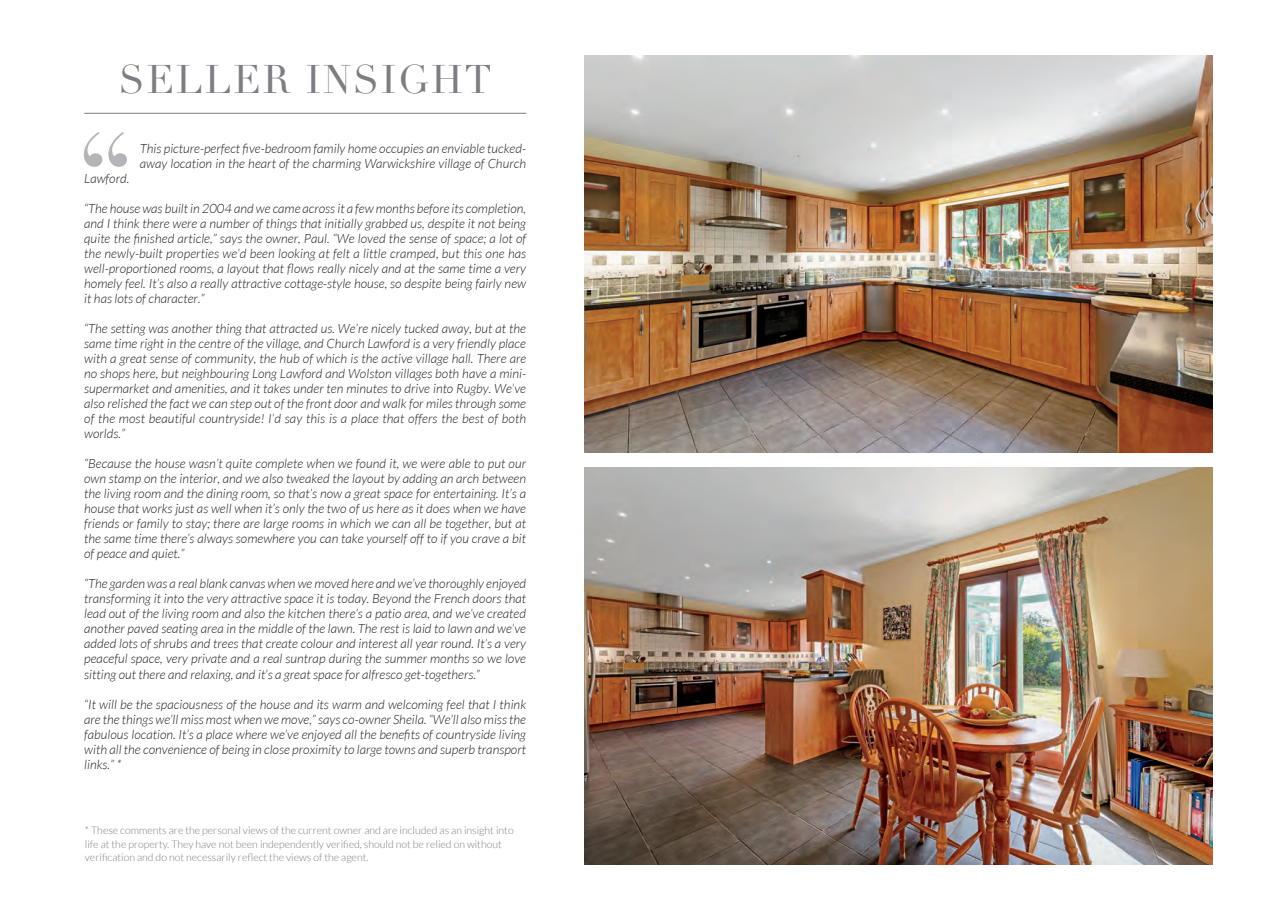
<style>
.page{position:relative;width:1274px;height:919px;background:#fff}
.page>*{position:absolute;margin:0;border:0;box-sizing:border-box;transform-origin:0 0}
.t1{font:39px "Didot";letter-spacing:.05em;color:#7c7e83}
.t2{font:italic 300 12.75px/15px "Lato";color:#231f20;text-align:justify}
.t3{font:300 10.5px/13.5px "Lato";color:#7c7e83}
</style>
<div class="page">
<img style="left:585px;top:55px;width:627px;height:397px">
<hr style="left:84px;top:113px;width:442px;height:1px;background:#7c7e83">
<svg style="left:84px;top:132px;width:43px;height:35px"></svg>
<img style="left:585px;top:467px;width:627px;height:396px">
<h1 class="t1" style="left:119px;top:56px;width:374px">SELLER INSIGHT</h1>
<p class="t2" style="left:140px;top:141px;width:388px">This picture-perfect five-bedroom family home occupies an enviable tucked&shy;away location in the heart of the charming Warwickshire village of Church</p>
<p class="t2" style="left:84px;top:171px;width:47px">Lawford.</p>
<p class="t2" style="left:84px;top:201px;width:443px">“The house was built in 2004 and we came across it a few months before its completion, and I think there were a number of things that initially grabbed us, despite it not being quite the finished article,” says the owner, Paul. “We loved the sense of space; a lot of the newly-built properties we’d been looking at felt a little cramped, but this one has well-proportioned rooms, a layout that flows really nicely and at the same time a very homely feel. It’s also a really attractive cottage-style house, so despite being fairly new it has lots of character.”</p>
<p class="t2" style="left:84px;top:321px;width:443px">“The setting was another thing that attracted us. We’re nicely tucked away, but at the same time right in the centre of the village, and Church Lawford is a very friendly place with a great sense of community, the hub of which is the active village hall. There are no shops here, but neighbouring Long Lawford and Wolston villages both have a mini&shy;supermarket and amenities, and it takes under ten minutes to drive into Rugby. We’ve also relished the fact we can step out of the front door and walk for miles through some of the most beautiful countryside! I’d say this is a place that offers the best of both worlds.”</p>
<p class="t2" style="left:84px;top:456px;width:443px">“Because the house wasn’t quite complete when we found it, we were able to put our own stamp on the interior, and we also tweaked the layout by adding an arch between the living room and the dining room, so that’s now a great space for entertaining. It’s a house that works just as well when it’s only the two of us here as it does when we have friends or family to stay; there are large rooms in which we can all be together, but at the same time there’s always somewhere you can take yourself off to if you crave a bit of peace and quiet.”</p>
<p class="t2" style="left:84px;top:576px;width:443px">“The garden was a real blank canvas when we moved here and we’ve thoroughly enjoyed transforming it into the very attractive space it is today. Beyond the French doors that lead out of the living room and also the kitchen there’s a patio area, and we’ve created another paved seating area in the middle of the lawn. The rest is laid to lawn and we’ve added lots of shrubs and trees that create colour and interest all year round. It’s a very peaceful space, very private and a real suntrap during the summer months so we love sitting out there and relaxing, and it’s a great space for alfresco get-togethers.”</p>
<p class="t2" style="left:84px;top:696px;width:443px">“It will be the spaciousness of the house and its warm and welcoming feel that I think are the things we’ll miss most when we move,” says co-owner Sheila. “We’ll also miss the fabulous location. It’s a place where we’ve enjoyed all the benefits of countryside living with all the convenience of being in close proximity to large towns and superb transport links.” *</p>
<p class="t3" style="left:85px;top:823px;width:430px">* These comments are the personal views of the current owner and are included as an insight into life at the property. They have not been independently verified, should not be relied on without verification and do not necessarily reflect the views of the agent.</p>
</div>
